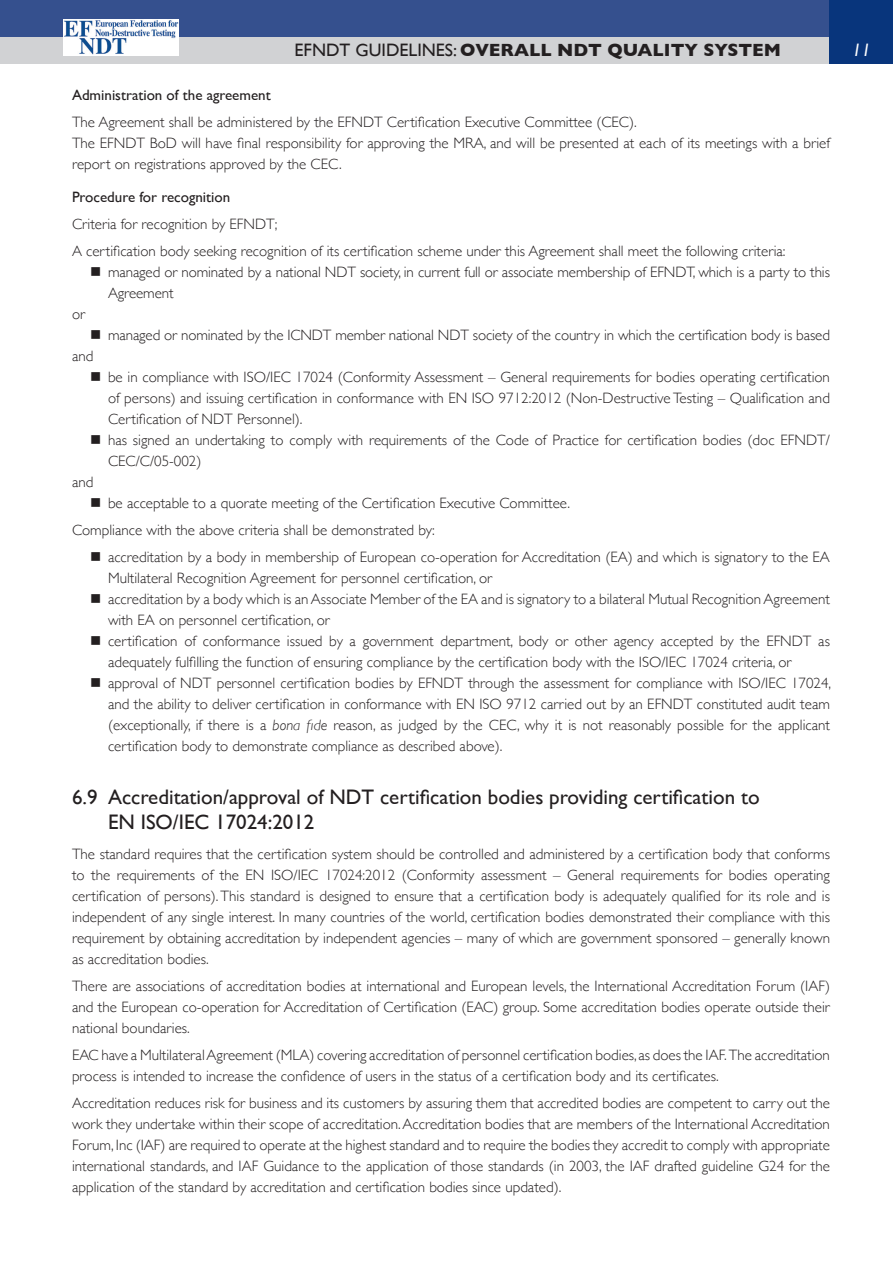
<style>
.page{position:relative;width:893px;height:1263px;background:#fff}
.page>*{position:absolute;margin:0;border:0;box-sizing:border-box;transform-origin:0 0}
.Heading_2{font:21px/25.2px "Gill Sans";color:#231f20}
.t1{font:700 18px "Gill Sans";color:#231f20}
.t2{font:italic 18px "Gill Sans";color:#fff}
.Body_text{font:300 15px/21px "Gill Sans";color:#231f20}
.Heading_4{font:15px "Gill Sans";color:#231f20}
.s1{font-weight:400}
.s2{font-style:italic}
</style>
<div class="page">
<div style="left:0;top:36px;width:893px;height:27px;background:#d1d2d4"></div>
<div style="left:0;top:0;width:893px;height:36px;background:#35508e"></div>
<div style="left:830px;top:0;width:63px;height:63px;background:#08357c"></div>
<img style="left:63px;top:20px;width:115px;height:36px">
<p class="t1" style="left:295px;top:35px;width:488px"><span class="s1">EFNDT GUIDELINES:</span> OVERALL NDT QUALITY SYSTEM</p>
<p class="t2" style="left:852px;top:39px;width:20px">11</p>
<p class="Heading_4" style="left:72px;top:86px;width:200px">Administration of the agreement</p>
<p class="Body_text" style="left:72px;top:111px;width:566px">The Agreement shall be administered by the EFNDT Certification Executive Committee (CEC).</p>
<p class="Body_text" style="left:72px;top:132px;width:759px">The EFNDT BoD will have final responsibility for approving the MRA, and will be presented at each of its meetings with a brief report on registrations approved by the CEC.</p>
<p class="Heading_4" style="left:72px;top:188px;width:160px">Procedure for recognition</p>
<p class="Body_text" style="left:72px;top:213px;width:207px">Criteria for recognition by EFNDT;</p>
<p class="Body_text" style="left:72px;top:240px;width:715px">A certification body seeking recognition of its certification scheme under this Agreement shall meet the following criteria:</p>
<p class="Body_text" style="left:108px;top:261px;width:723px;text-indent:-18px">■ managed or nominated by a national NDT society, in current full or associate membership of EFNDT, which is a party to this<br>Agreement</p>
<p class="Body_text" style="left:72px;top:303px;width:15px">or</p>
<p class="Body_text" style="left:90px;top:324px;width:741px">■ managed or nominated by the ICNDT member national NDT society of the country in which the certification body is based</p>
<p class="Body_text" style="left:72px;top:345px;width:23px">and</p>
<p class="Body_text" style="left:108px;top:366px;width:723px;text-align:justify;text-indent:-18px">■ be in compliance with ISO/IEC 17024 (Conformity Assessment – General requirements for bodies operating certification of persons) and issuing certification in conformance with EN ISO 9712:2012 (Non-Destructive Testing – Qualification and Certification of NDT Personnel).</p>
<p class="Body_text" style="left:108px;top:429px;width:723px;text-indent:-18px">■ has signed an undertaking to comply with requirements of the Code of Practice for certification bodies (doc EFNDT/<br>CEC/C/05-002)</p>
<p class="Body_text" style="left:72px;top:471px;width:23px">and</p>
<p class="Body_text" style="left:90px;top:492px;width:482px">■ be acceptable to a quorate meeting of the Certification Executive Committee.</p>
<p class="Body_text" style="left:72px;top:519px;width:364px">Compliance with the above criteria shall be demonstrated by:</p>
<p class="Body_text" style="left:108px;top:546px;width:723px;text-indent:-18px">■ accreditation by a body in membership of European co-operation for Accreditation (EA) and which is signatory to the EA<br>Multilateral Recognition Agreement for personnel certification, or</p>
<p class="Body_text" style="left:108px;top:588px;width:723px;text-indent:-18px">■ accreditation by a body which is an Associate Member of the EA and is signatory to a bilateral Mutual Recognition Agreement with EA on personnel certification, or</p>
<p class="Body_text" style="left:108px;top:630px;width:723px;text-indent:-18px">■ certification of conformance issued by a government department, body or other agency accepted by the EFNDT as adequately fulfilling the function of ensuring compliance by the certification body with the ISO/IEC 17024 criteria, or</p>
<p class="Body_text" style="left:108px;top:672px;width:725px;text-align:justify;text-indent:-18px">■ approval of NDT personnel certification bodies by EFNDT through the assessment for compliance with ISO/IEC 17024, and the ability to deliver certification in conformance with EN ISO 9712 carried out by an EFNDT constituted audit team (exceptionally, if there is a <span class="s2">bona fide</span> reason, as judged by the CEC, why it is not reasonably possible for the applicant certification body to demonstrate compliance as described above).</p>
<p class="Heading_2" style="left:108px;top:784px;width:653px;text-indent:-36px">6.9 Accreditation/approval of NDT certification bodies providing certification to<br>EN ISO/IEC 17024:2012</p>
<p class="Body_text" style="left:72px;top:843px;width:759px;text-align:justify">The standard requires that the certification system should be controlled and administered by a certification body that conforms to the requirements of the EN ISO/IEC 17024:2012 (Conformity assessment – General requirements for bodies operating certification of persons). This standard is designed to ensure that a certification body is adequately qualified for its role and is independent of any single interest. In many countries of the world, certification bodies demonstrated their compliance with this requirement by obtaining accreditation by independent agencies – many of which are government sponsored – generally known as accreditation bodies.</p>
<p class="Body_text" style="left:72px;top:975px;width:759px;text-align:justify">There are associations of accreditation bodies at international and European levels, the International Accreditation Forum (IAF) and the European co-operation for Accreditation of Certification (EAC) group. Some accreditation bodies operate outside their national boundaries.</p>
<p class="Body_text" style="left:72px;top:1044px;width:759px">EAC have a Multilateral Agreement (MLA) covering accreditation of personnel certification bodies, as does the IAF. The accreditation process is intended to increase the confidence of users in the status of a certification body and its certificates.</p>
<p class="Body_text" style="left:72px;top:1092px;width:759px;text-align:justify">Accreditation reduces risk for business and its customers by assuring them that accredited bodies are competent to carry out the work they undertake within their scope of accreditation. Accreditation bodies that are members of the International Accreditation Forum, Inc (IAF) are required to operate at the highest standard and to require the bodies they accredit to comply with appropriate international standards, and IAF Guidance to the application of those standards (in 2003, the IAF drafted guideline G24 for the application of the standard by accreditation and certification bodies since updated).</p>
</div>
